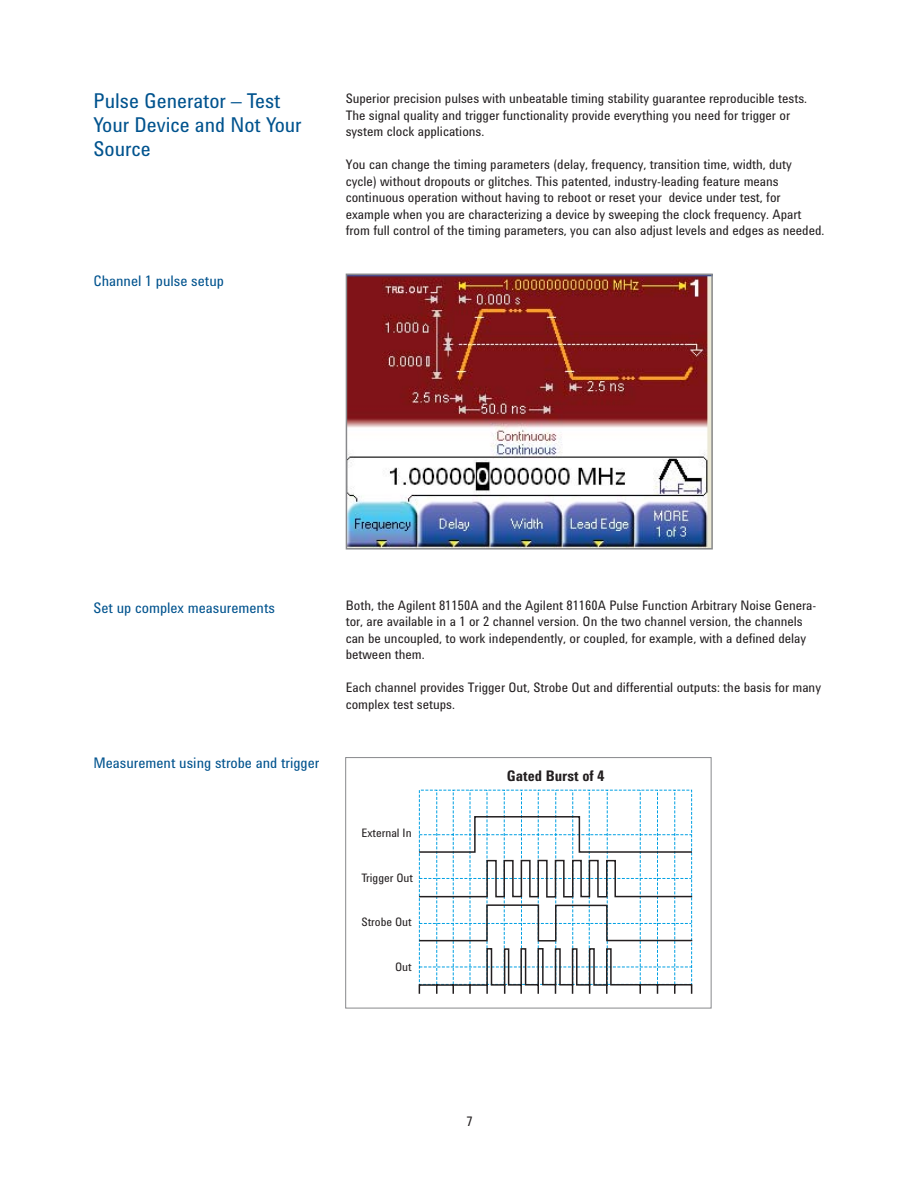
<style>
.page{position:relative;width:918px;height:1188px;background:#fff}
.page>*{position:absolute;margin:0;border:0;box-sizing:border-box;transform-origin:0 0}
.t1{font:21px/24px "Agilent Condensed CFF";color:#00538e}
.t2{font:15px "Agilent Condensed CFF";color:#00538e}
.t3{font:700 15px "Agilent Condensed CFF";color:#231f20}
.t4{font:13.5px/16.5px "Agilent Condensed CFF";color:#231f20}
.t5{font:12px "Agilent Condensed CFF";color:#231f20}
</style>
<div class="page">
<img style="left:349px;top:277px;width:361px;height:270px">
<div style="left:346px;top:274px;width:367px;height:276px;border:2px solid #88898c"></div>
<svg style="left:419px;top:789px;width:273px;height:26px"></svg>
<svg style="left:418px;top:815px;width:274px;height:179px"></svg>
<div style="left:345px;top:757px;width:367px;height:251px;border:1px solid #88898c"></div>
<h1 class="t1" style="left:94px;top:91px;width:210px">Pulse Generator – Test<br>Your Device and Not Your<br>Source</h1>
<p class="t4" style="left:346px;top:92px;width:463px">Superior precision pulses with unbeatable timing stability guarantee reproducible tests.<br>The signal quality and trigger functionality provide everything you need for trigger or system clock applications.</p>
<p class="t4" style="left:346px;top:158px;width:480px">You can change the timing parameters (delay, frequency, transition time, width, duty cycle) without dropouts or glitches. This patented, industry-leading feature means continuous operation without having to reboot or reset your device under test, for example when you are characterizing a device by sweeping the clock frequency. Apart from full control of the timing parameters, you can also adjust levels and edges as needed.</p>
<p class="t2" style="left:94px;top:275px;width:132px">Channel 1 pulse setup</p>
<p class="t2" style="left:94px;top:602px;width:183px">Set up complex measurements</p>
<p class="t2" style="left:94px;top:757px;width:227px">Measurement using strobe and trigger</p>
<p class="t4" style="left:346px;top:599px;width:472px">Both, the Agilent 81150A and the Agilent 81160A Pulse Function Arbitrary Noise Genera&shy;tor, are available in a 1 or 2 channel version. On the two channel version, the channels can be uncoupled, to work independently, or coupled, for example, with a defined delay between them.</p>
<p class="t4" style="left:346px;top:681px;width:477px">Each channel provides Trigger Out, Strobe Out and differential outputs: the basis for many complex test setups.</p>
<p class="t5" style="left:361px;top:828px;width:52px">External In</p>
<p class="t5" style="left:361px;top:873px;width:53px">Trigger Out</p>
<p class="t5" style="left:361px;top:917px;width:52px">Strobe Out</p>
<p class="t5" style="left:395px;top:962px;width:18px">Out</p>
<p class="t3" style="left:507px;top:770px;width:99px">Gated Burst of 4</p>
<p class="t4" style="left:467px;top:1115px;width:8px">7</p>
</div>
